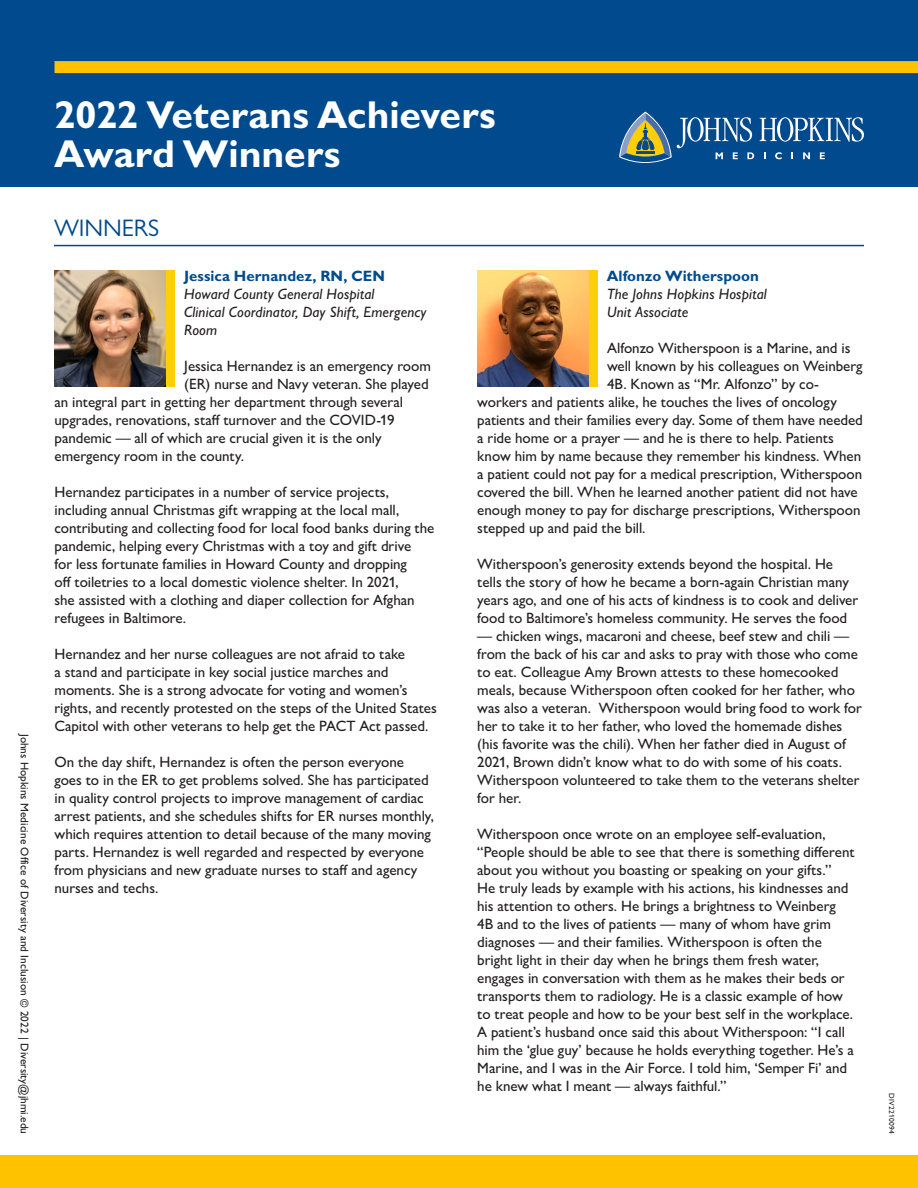
<style>
.page{position:relative;width:918px;height:1188px;background:#fff}
.page>*{position:absolute;margin:0;border:0;box-sizing:border-box;transform-origin:0 0}
.t1{font:700 39px/39px "Gill Sans MT Std";letter-spacing:-.005em;color:#fff}
.T10_5_SA{font:24px "Gill Sans MT Std";letter-spacing:-.005em;color:#004a8d}
.T10_5_SA-2{font:500 15px/18px "Gill Sans MT Std";letter-spacing:-.005em;color:#231f20}
.T10_5_SB__SA{font:500 15px "Gill Sans MT Std";letter-spacing:-.005em;color:#231f20}
.Job_description{font:italic 500 15px/18px "Gill Sans MT Std";letter-spacing:.01em;color:#231f20}
.Name{font:700 15px "Gill Sans MT Std";color:#004a8d}
.t2{font:500 11.25px "Gill Sans MT Std";color:#231f20}
.t3{font:500 7.5px "Gill Sans MT Std";letter-spacing:.03em;color:#231f20}
</style>
<div class="page">
<div style="left:0;top:0;width:918px;height:186px;background:#004a8d"></div>
<div style="left:55px;top:61px;width:863px;height:12px;background:#fec200"></div>
<svg style="left:764px;top:152px;width:2px;height:7px"></svg>
<svg style="left:775px;top:152px;width:7px;height:7px"></svg>
<svg style="left:791px;top:152px;width:2px;height:7px"></svg>
<svg style="left:803px;top:152px;width:7px;height:7px"></svg>
<svg style="left:820px;top:152px;width:5px;height:7px"></svg>
<svg style="left:760px;top:117px;width:104px;height:25px"></svg>
<svg style="left:619px;top:112px;width:135px;height:51px"></svg>
<div style="left:0;top:1155px;width:918px;height:33px;background:#fec200"></div>
<hr style="left:54px;top:245px;width:810px;height:1px;background:#004a8d">
<img style="left:55px;top:270px;width:112px;height:116px">
<div style="left:167px;top:270px;width:8px;height:116px;background:#fece08"></div>
<img style="left:477px;top:270px;width:112px;height:116px">
<div style="left:589px;top:270px;width:9px;height:116px;background:#fece08"></div>
<p class="t2" style="left:31px;top:734px;width:402px;rotate:90deg">Johns Hopkins Medicine Office of Diversity and Inclusion © 2022 | Diversity@jhmi.edu</p>
<h1 class="t1" style="left:54px;top:95px;width:443px">2022 Veterans Achievers<br>Award Winners</h1>
<p class="T10_5_SA" style="left:54px;top:214px;width:107px">WINNERS</p>
<p class="Name" style="left:184px;top:267px;width:202px">Jessica Hernandez, RN, CEN</p>
<p class="Job_description" style="left:184px;top:285px;width:192px">Howard County General Hospital</p>
<p class="Job_description" style="left:184px;top:303px;width:244px">Clinical Coordinator, Day Shift, Emergency<br>Room</p>
<p class="T10_5_SB__SA" style="left:184px;top:357px;width:248px">Jessica Hernandez is an emergency room</p>
<p class="T10_5_SB__SA" style="left:184px;top:375px;width:246px">(ER) nurse and Navy veteran. She played</p>
<p class="T10_5_SB__SA" style="left:55px;top:393px;width:350px">an integral part in getting her department through several</p>
<p class="T10_5_SB__SA" style="left:55px;top:411px;width:342px">upgrades, renovations, staff turnover and the COVID-19</p>
<p class="T10_5_SB__SA" style="left:55px;top:429px;width:329px">pandemic — all of which are crucial given it is the only</p>
<p class="T10_5_SB__SA" style="left:55px;top:447px;width:191px">emergency room in the county.</p>
<p class="T10_5_SA-2" style="left:55px;top:483px;width:381px">Hernandez participates in a number of service projects, including annual Christmas gift wrapping at the local mall, contributing and collecting food for local food banks during the pandemic, helping every Christmas with a toy and gift drive<br>for less fortunate families in Howard County and dropping<br>off toiletries to a local domestic violence shelter. In 2021,<br>she assisted with a clothing and diaper collection for Afghan refugees in Baltimore.</p>
<p class="T10_5_SA-2" style="left:55px;top:645px;width:384px">Hernandez and her nurse colleagues are not afraid to take<br>a stand and participate in key social justice marches and moments. She is a strong advocate for voting and women’s rights, and recently protested on the steps of the United States Capitol with other veterans to help get the PACT Act passed.</p>
<p class="T10_5_SA-2" style="left:55px;top:753px;width:381px">On the day shift, Hernandez is often the person everyone goes to in the ER to get problems solved. She has participated in quality control projects to improve management of cardiac arrest patients, and she schedules shifts for ER nurses monthly, which requires attention to detail because of the many moving parts. Hernandez is well regarded and respected by everyone from physicians and new graduate nurses to staff and agency nurses and techs.</p>
<p class="Name" style="left:607px;top:267px;width:153px">Alfonzo Witherspoon</p>
<p class="Job_description" style="left:607px;top:285px;width:161px">The Johns Hopkins Hospital</p>
<p class="Job_description" style="left:607px;top:303px;width:83px">Unit Associate</p>
<p class="T10_5_SB__SA" style="left:607px;top:339px;width:245px">Alfonzo Witherspoon is a Marine, and is</p>
<p class="T10_5_SB__SA" style="left:607px;top:357px;width:257px">well known by his colleagues on Weinberg</p>
<p class="T10_5_SB__SA" style="left:607px;top:375px;width:214px">4B. Known as “Mr. Alfonzo” by co-</p>
<p class="T10_5_SB__SA" style="left:477px;top:393px;width:361px">workers and patients alike, he touches the lives of oncology</p>
<p class="T10_5_SB__SA" style="left:477px;top:411px;width:387px">patients and their families every day. Some of them have needed</p>
<p class="T10_5_SB__SA" style="left:477px;top:429px;width:358px">a ride home or a prayer — and he is there to help. Patients</p>
<p class="T10_5_SB__SA" style="left:477px;top:447px;width:386px">know him by name because they remember his kindness. When</p>
<p class="T10_5_SB__SA" style="left:477px;top:465px;width:387px">a patient could not pay for a medical prescription, Witherspoon</p>
<p class="T10_5_SB__SA" style="left:477px;top:483px;width:382px">covered the bill. When he learned another patient did not have</p>
<p class="T10_5_SB__SA" style="left:477px;top:501px;width:385px">enough money to pay for discharge prescriptions, Witherspoon</p>
<p class="T10_5_SB__SA" style="left:477px;top:519px;width:170px">stepped up and paid the bill.</p>
<p class="T10_5_SA-2" style="left:477px;top:555px;width:383px">Witherspoon’s generosity extends beyond the hospital. He tells the story of how he became a born-again Christian many years ago, and one of his acts of kindness is to cook and deliver food to Baltimore’s homeless community. He serves the food</p>
<p class="T10_5_SA-2" style="left:477px;top:627px;width:386px">— chicken wings, macaroni and cheese, beef stew and chili — from the back of his car and asks to pray with those who come to eat. Colleague Amy Brown attests to these homecooked meals, because Witherspoon often cooked for her father, who was also a veteran. Witherspoon would bring food to work for her to take it to her father, who loved the homemade dishes (his favorite was the chili). When her father died in August of 2021, Brown didn’t know what to do with some of his coats.<br>Witherspoon volunteered to take them to the veterans shelter for her.</p>
<p class="T10_5_SA-2" style="left:477px;top:825px;width:379px">Witherspoon once wrote on an employee self-evaluation, “People should be able to see that there is something different about you without you boasting or speaking on your gifts.”<br>He truly leads by example with his actions, his kindnesses and his attention to others. He brings a brightness to Weinberg 4B and to the lives of patients — many of whom have grim diagnoses — and their families. Witherspoon is often the bright light in their day when he brings them fresh water, engages in conversation with them as he makes their beds or transports them to radiology. He is a classic example of how to treat people and how to be your best self in the workplace.<br>A patient’s husband once said this about Witherspoon: “I call him the ‘glue guy’ because he holds everything together. He’s a Marine, and I was in the Air Force. I told him, ‘Semper Fi’ and he knew what I meant — always faithful.”</p>
<p class="t3" style="left:896px;top:1093px;width:42px;rotate:90deg">DIV2210094</p>
</div>
